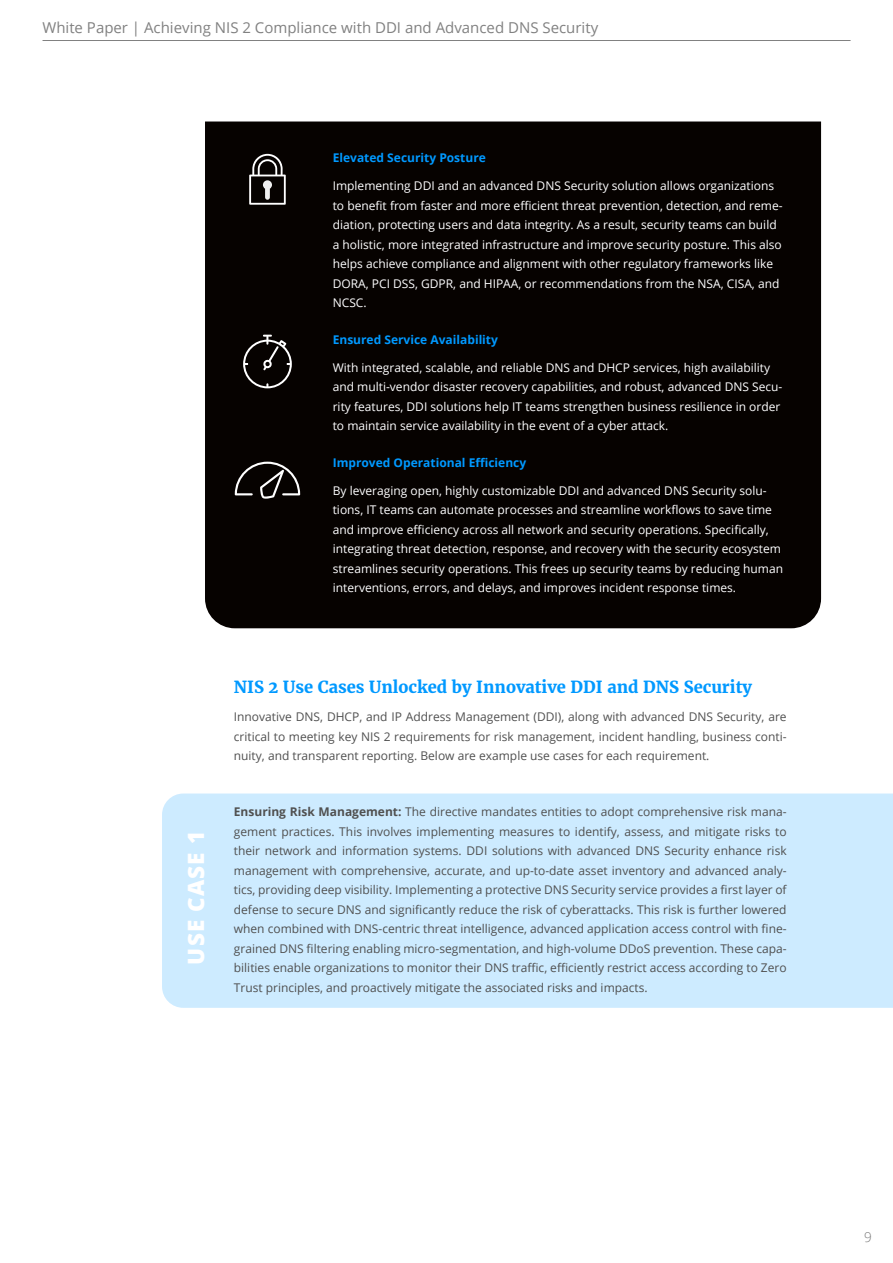
<style>
.page{position:relative;width:893px;height:1263px;background:#fff}
.page>*{position:absolute;margin:0;border:0;box-sizing:border-box;transform-origin:0 0}
.t1{font:800 22.5px "Open Sans";letter-spacing:.05em;color:#fff}
.Blue_subtitle{font:700 16.5px "Merriweather";color:#09f}
.t2{font:15px "Open Sans";color:#818181}
.t3{font:300 13.5px "Open Sans";color:#787878}
.Core_text{font:12px/19.5px "Open Sans";color:#fff}
.Core_text-2{font:12px/19.5px "Open Sans";color:#505050;text-align:justify}
.Core_text-3{font:700 12px "Open Sans";color:#09f}
.s1{font-weight:700}
</style>
<div class="page">
<div style="left:162px;top:793px;width:731px;height:215px;background:#cdebff"></div>
<div style="left:205px;top:122px;width:616px;height:506px;background:#060200"></div>
<svg style="left:249px;top:154px;width:37px;height:51px"></svg>
<svg style="left:243px;top:335px;width:49px;height:53px;background:#2f2c2a"></svg>
<svg style="left:235px;top:462px;width:65px;height:37px;background:#332f2e"></svg>
<hr style="left:43px;top:40px;width:808px;height:1px;background:#818181">
<p class="t2" style="left:42px;top:17px;width:557px">White Paper | Achieving NIS 2 Compliance with DDI and Advanced DNS Security</p>
<p class="Core_text-3" style="left:333px;top:149px;width:155px">Elevated Security Posture</p>
<p class="Core_text" style="left:333px;top:176px;width:451px">Implementing DDI and an advanced DNS Security solution allows organizations to benefit from faster and more efficient threat prevention, detection, and reme&shy;diation, protecting users and data integrity. As a result, security teams can build a holistic, more integrated infrastructure and improve security posture. This also helps achieve compliance and alignment with other regulatory frameworks like DORA, PCI DSS, GDPR, and HIPAA, or recommendations from the NSA, CISA, and NCSC.</p>
<p class="Core_text-3" style="left:333px;top:331px;width:167px">Ensured Service Availability</p>
<p class="Core_text" style="left:333px;top:357px;width:451px">With integrated, scalable, and reliable DNS and DHCP services, high availability and multi-vendor disaster recovery capabilities, and robust, advanced DNS Secu&shy;rity features, DDI solutions help IT teams strengthen business resilience in order to maintain service availability in the event of a cyber attack.</p>
<p class="Core_text-3" style="left:333px;top:454px;width:195px">Improved Operational Efficiency</p>
<p class="Core_text" style="left:333px;top:480px;width:452px">By leveraging open, highly customizable DDI and advanced DNS Security solu&shy;tions, IT teams can automate processes and streamline workflows to save time and improve efficiency across all network and security operations. Specifically, integrating threat detection, response, and recovery with the security ecosystem streamlines security operations. This frees up security teams by reducing human interventions, errors, and delays, and improves incident response times.</p>
<p class="t1" style="left:179px;top:964px;width:135px;rotate:-90deg">USE CASE 1</p>
<p class="Blue_subtitle" style="left:234px;top:676px;width:519px">NIS 2 Use Cases Unlocked by Innovative DDI and DNS Security</p>
<p class="Core_text-2" style="left:234px;top:707px;width:554px">Innovative DNS, DHCP, and IP Address Management (DDI), along with advanced DNS Security, are critical to meeting key NIS 2 requirements for risk management, incident handling, business conti&shy;nuity, and transparent reporting. Below are example use cases for each requirement.</p>
<p class="Core_text-2" style="left:234px;top:802px;width:554px"><span class="s1">Ensuring Risk Management:</span> The directive mandates entities to adopt comprehensive risk mana&shy;gement practices. This involves implementing measures to identify, assess, and mitigate risks to their network and information systems. DDI solutions with advanced DNS Security enhance risk management with comprehensive, accurate, and up-to-date asset inventory and advanced analy&shy;tics, providing deep visibility. Implementing a protective DNS Security service provides a first layer of defense to secure DNS and significantly reduce the risk of cyberattacks. This risk is further lowered when combined with DNS-centric threat intelligence, advanced application access control with fine&shy;grained DNS filtering enabling micro-segmentation, and high-volume DDoS prevention. These capa&shy;bilities enable organizations to monitor their DNS traffic, efficiently restrict access according to Zero Trust principles, and proactively mitigate the associated risks and impacts.</p>
<p class="t3" style="left:864px;top:1227px;width:9px">9</p>
</div>
